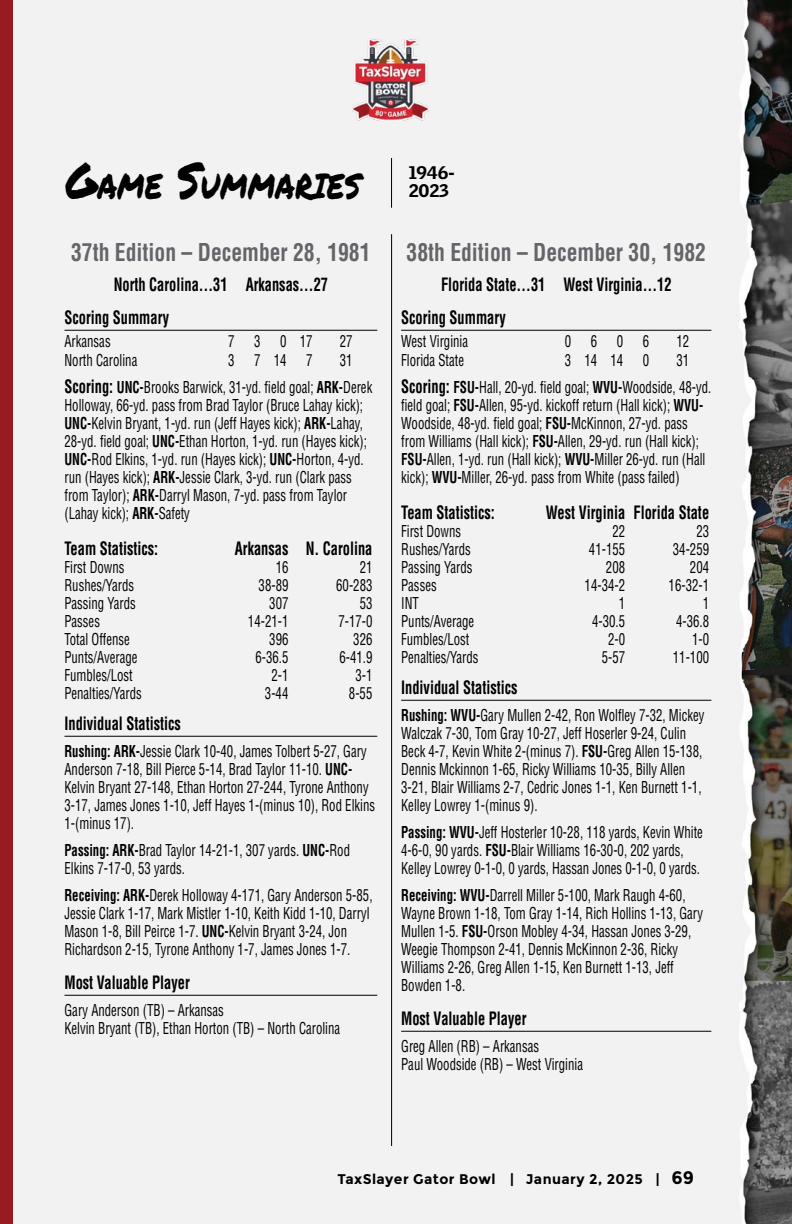
<style>
.page{position:relative;width:792px;height:1224px;background:#fff}
.page>*{position:absolute;margin:0;border:0;box-sizing:border-box;transform-origin:0 0}
.t1{font:35.2px "Permanent Marker";color:#000;scale:.8 1}
.t2{font:700 condensed 24px "Helvetica LT Std";color:#636569;scale:.9 1}
.t3{font:700 condensed 18px/33px "Helvetica LT Std";color:#000;scale:.8 1}
.t4{font:900 17.8px/17.8px "Griffith Gothic";letter-spacing:-.01em;color:#000}
.t5{font:condensed 16px/18px "Helvetica LT Std";color:#000;scale:.8 1}
.t6{font:700 14px "Montserrat";letter-spacing:.03em;color:#000}
.s1{font-size:50.4px}
.s2{font-weight:700;font-size:18px}
.s3{font-weight:700}
.s4{font-size:18px}
</style>
<div class="page">
<div style="left:13px;top:0;width:779px;height:1224px;background:#f2f2f2"></div>
<div style="left:0;top:0;width:13px;height:1224px;background:#981b21"></div>
<img style="left:352px;top:38px;width:78px;height:82px">
<hr style="left:391px;top:234px;width:1px;height:912px;background:#000">
<hr style="left:391px;top:158px;width:1px;height:50px;background:#000">
<hr style="left:64px;top:330px;width:313px;height:1px;background:#000">
<hr style="left:64px;top:736px;width:313px;height:1px;background:#000">
<hr style="left:64px;top:995px;width:313px;height:1px;background:#000">
<hr style="left:401px;top:330px;width:310px;height:1px;background:#000">
<hr style="left:401px;top:700px;width:310px;height:1px;background:#000">
<hr style="left:401px;top:1031px;width:310px;height:1px;background:#000">
<h1 class="t1" style="left:66px;top:160px;width:374px"><span class="s1">G</span>AME <span class="s1">S</span>UMMARIES</h1>
<p class="t4" style="left:409px;top:163px;width:47px">1946-<br>2023</p>
<h2 class="t2" style="left:71px;top:237px;width:334px">37th Edition – December 28, 1981</h2>
<p class="t3" style="left:65px;top:268px;width:331px;text-indent:49px">North Carolina…31 Arkansas…27<br>Scoring Summary</p>
<p class="t5" style="left:64px;top:332px;width:59px">Arkansas</p>
<p class="t5" style="left:228px;top:332px;width:107px">7 3 0 17</p>
<p class="t5" style="left:340px;top:332px;width:18px">27</p>
<p class="t5" style="left:64px;top:351px;width:93px">North Carolina</p>
<p class="t5" style="left:228px;top:351px;width:107px">3 7 14 7</p>
<p class="t5" style="left:64px;top:347px;width:386px;line-height:27px;text-indent:275px">31<br><span class="s2">Scoring:</span> <span class="s3">UNC-</span>Brooks Barwick, 31-yd. field goal; <span class="s3">ARK-</span>Derek</p>
<p class="t5" style="left:64px;top:396px;width:380px">Holloway, 66-yd. pass from Brad Taylor (Bruce Lahay kick); <span class="s3">UNC-</span>Kelvin Bryant, 1-yd. run (Jeff Hayes kick); <span class="s3">ARK-</span>Lahay, 28-yd. field goal; <span class="s3">UNC-</span>Ethan Horton, 1-yd. run (Hayes kick); <span class="s3">UNC-</span>Rod Elkins, 1-yd. run (Hayes kick); <span class="s3">UNC-</span>Horton, 4-yd. run (Hayes kick); <span class="s3">ARK-</span>Jessie Clark, 3-yd. run (Clark pass from Taylor); <span class="s3">ARK-</span>Darryl Mason, 7-yd. pass from Taylor (Lahay kick); <span class="s3">ARK-</span>Safety</p>
<p class="t3" style="left:64px;top:532px;width:119px">Team Statistics:</p>
<p class="t3" style="left:235px;top:532px;width:173px">Arkansas N. Carolina</p>
<p class="t5" style="left:64px;top:558px;width:77px">First Downs</p>
<p class="t5" style="left:276px;top:558px;width:17px">16</p>
<p class="t5" style="left:360px;top:558px;width:17px">21</p>
<p class="t5" style="left:64px;top:576px;width:89px">Rushes/Yards</p>
<p class="t5" style="left:259px;top:576px;width:39px">38-89</p>
<p class="t5" style="left:336px;top:576px;width:47px">60-283</p>
<p class="t5" style="left:64px;top:594px;width:91px">Passing Yards</p>
<p class="t5" style="left:269px;top:594px;width:25px">307</p>
<p class="t5" style="left:360px;top:594px;width:17px">53</p>
<p class="t5" style="left:64px;top:612px;width:46px">Passes</p>
<p class="t5" style="left:248px;top:612px;width:52px">14-21-1</p>
<p class="t5" style="left:338px;top:612px;width:44px">7-17-0</p>
<p class="t5" style="left:64px;top:630px;width:83px">Total Offense</p>
<p class="t5" style="left:269px;top:630px;width:26px">396</p>
<p class="t5" style="left:353px;top:630px;width:25px">326</p>
<p class="t5" style="left:64px;top:648px;width:93px">Punts/Average</p>
<p class="t5" style="left:255px;top:648px;width:43px">6-36.5</p>
<p class="t5" style="left:339px;top:648px;width:43px">6-41.9</p>
<p class="t5" style="left:64px;top:666px;width:87px">Fumbles/Lost</p>
<p class="t5" style="left:271px;top:666px;width:23px">2-1</p>
<p class="t5" style="left:355px;top:666px;width:23px">3-1</p>
<p class="t5" style="left:64px;top:684px;width:98px">Penalties/Yards</p>
<p class="t5" style="left:265px;top:684px;width:31px">3-44</p>
<p class="t5" style="left:349px;top:684px;width:31px">8-55</p>
<p class="t3" style="left:64px;top:707px;width:147px">Individual Statistics</p>
<p class="t5" style="left:64px;top:742px;width:390px"><span class="s3">Rushing: ARK-</span>Jessie Clark 10-40, James Tolbert 5-27, Gary Anderson 7-18, Bill Pierce 5-14, Brad Taylor 11-10. <span class="s3">UNC-</span>Kelvin Bryant 27-148, Ethan Horton 27-244, Tyrone Anthony 3-17, James Jones 1-10, Jeff Hayes 1-(minus 10), Rod Elkins 1-(minus 17).</p>
<p class="t5" style="left:64px;top:841px;width:358px"><span class="s3">Passing: ARK-</span>Brad Taylor 14-21-1, 307 yards. <span class="s3">UNC-</span>Rod<br>Elkins 7-17-0, 53 yards.</p>
<p class="t5" style="left:64px;top:886px;width:387px"><span class="s3">Receiving: ARK-</span>Derek Holloway 4-171, Gary Anderson 5-85, Jessie Clark 1-17, Mark Mistler 1-10, Keith Kidd 1-10, Darryl Mason 1-8, Bill Peirce 1-7. <span class="s3">UNC-</span>Kelvin Bryant 3-24, Jon Richardson 2-15, Tyrone Anthony 1-7, James Jones 1-7.</p>
<p class="t3" style="left:64px;top:966px;width:158px">Most Valuable Player</p>
<p class="t5" style="left:64px;top:1001px;width:346px">Gary Anderson (TB) – Arkansas<br>Kelvin Bryant (TB), Ethan Horton (TB) – North Carolina</p>
<h2 class="t2" style="left:407px;top:237px;width:334px">38th Edition – December 30, 1982</h2>
<p class="t3" style="left:401px;top:268px;width:339px;text-indent:40px">Florida State…31 West Virginia…12<br>Scoring Summary</p>
<p class="t5" style="left:401px;top:332px;width:85px">West Virginia</p>
<p class="t5" style="left:565px;top:332px;width:107px">0 6 0 6</p>
<p class="t5" style="left:676px;top:332px;width:17px">12</p>
<p class="t5" style="left:401px;top:351px;width:80px">Florida State</p>
<p class="t5" style="left:565px;top:351px;width:107px">3 14 14 0</p>
<p class="t5" style="left:401px;top:347px;width:389px;line-height:27px;text-indent:275px">31<br><span class="s2">Scoring:</span> <span class="s3">FSU-</span>Hall, 20-yd. field goal; <span class="s3">WVU-</span>Woodside, 48-yd.</p>
<p class="t5" style="left:401px;top:396px;width:382px">field goal; <span class="s3">FSU-</span>Allen, 95-yd. kickoff return (Hall kick); <span class="s3">WVU-</span>Woodside, 48-yd. field goal; <span class="s3">FSU-</span>McKinnon, 27-yd. pass from Williams (Hall kick); <span class="s3">FSU-</span>Allen, 29-yd. run (Hall kick); <span class="s3">FSU-</span>Allen, 1-yd. run (Hall kick); <span class="s3">WVU-</span>Miller 26-yd. run (Hall kick); <span class="s3">WVU-</span>Miller, 26-yd. pass from White (pass failed)</p>
<p class="t3" style="left:401px;top:496px;width:119px">Team Statistics:</p>
<p class="t3" style="left:546px;top:496px;width:206px">West Virginia Florida State</p>
<p class="t5" style="left:401px;top:522px;width:77px">First Downs</p>
<p class="t5" style="left:612px;top:522px;width:18px">22</p>
<p class="t5" style="left:696px;top:522px;width:18px">23</p>
<p class="t5" style="left:401px;top:540px;width:89px">Rushes/Yards</p>
<p class="t5" style="left:589px;top:540px;width:47px">41-155</p>
<p class="t5" style="left:673px;top:540px;width:47px">34-259</p>
<p class="t5" style="left:401px;top:558px;width:91px">Passing Yards</p>
<p class="t5" style="left:606px;top:558px;width:26px">208</p>
<p class="t5" style="left:690px;top:558px;width:26px">204</p>
<p class="t5" style="left:401px;top:576px;width:46px">Passes</p>
<p class="t5" style="left:585px;top:576px;width:52px">14-34-2</p>
<p class="t5" style="left:669px;top:576px;width:52px">16-32-1</p>
<p class="t5" style="left:401px;top:594px;width:24px">INT</p>
<p class="t5" style="left:619px;top:594px;width:10px">1</p>
<p class="t5" style="left:703px;top:594px;width:10px">1</p>
<p class="t5" style="left:401px;top:612px;width:93px">Punts/Average</p>
<p class="t5" style="left:592px;top:612px;width:43px">4-30.5</p>
<p class="t5" style="left:676px;top:612px;width:43px">4-36.8</p>
<p class="t5" style="left:401px;top:630px;width:87px">Fumbles/Lost</p>
<p class="t5" style="left:608px;top:630px;width:23px">2-0</p>
<p class="t5" style="left:692px;top:630px;width:23px">1-0</p>
<p class="t5" style="left:401px;top:648px;width:98px">Penalties/Yards</p>
<p class="t5" style="left:602px;top:648px;width:31px">5-57</p>
<p class="t5" style="left:673px;top:648px;width:47px">11-100</p>
<p class="t3" style="left:401px;top:671px;width:147px">Individual Statistics</p>
<p class="t5" style="left:401px;top:706px;width:381px"><span class="s3">Rushing: WVU-</span>Gary Mullen 2-42, Ron Wolfley 7-32, Mickey Walczak 7-30, Tom Gray 10-27, Jeff Hoserler 9-24, Culin Beck 4-7, Kevin White 2-(minus 7). <span class="s3">FSU-</span>Greg Allen 15-138, Dennis Mckinnon 1-65, Ricky Williams 10-35, Billy Allen 3-21, Blair Williams 2-7, Cedric Jones 1-1, Ken Burnett 1-1, Kelley Lowrey 1-(minus 9).</p>
<p class="t5" style="left:401px;top:823px;width:379px"><span class="s3">Passing: WVU-</span>Jeff Hosterler 10-28, 118 yards, Kevin White<br>4-6-0, 90 yards. <span class="s3">FSU-</span>Blair Williams 16-30-0, 202 yards,<br>Kelley Lowrey 0-1-0, 0 yards, Hassan Jones 0-1-0, 0 yards.</p>
<p class="t5" style="left:401px;top:886px;width:379px"><span class="s3">Receiving: WVU-</span>Darrell Miller 5-100, Mark Raugh 4-60, Wayne Brown 1-18, Tom Gray 1-14, Rich Hollins 1-13, Gary Mullen 1-5. <span class="s3">FSU-</span>Orson Mobley 4-34, Hassan Jones 3-29, Weegie Thompson 2-41, Dennis McKinnon 2-36, Ricky Williams 2-26, Greg Allen 1-15, Ken Burnett 1-13, Jeff Bowden 1-8.</p>
<p class="t3" style="left:401px;top:1002px;width:158px">Most Valuable Player</p>
<p class="t5" style="left:401px;top:1037px;width:229px">Greg Allen (RB) – Arkansas<br>Paul Woodside (RB) – West Virginia</p>
<p class="t6" style="left:337px;top:1171px;width:358px">TaxSlayer Gator Bowl | January 2, 2025 | <span class="s4">69</span></p>
</div>
